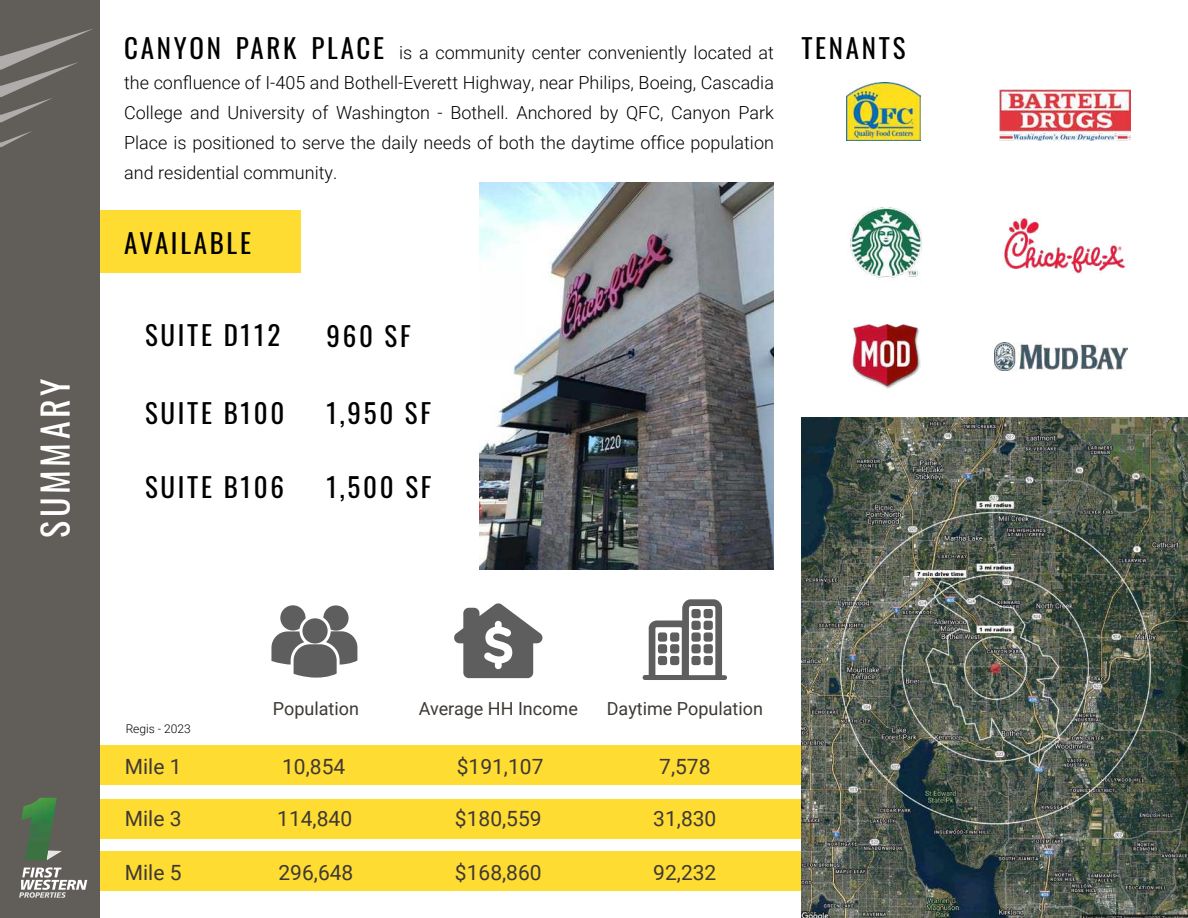
<style>
.page{position:relative;width:1188px;height:918px;background:#fff}
.page>*{position:absolute;margin:0;border:0;box-sizing:border-box;transform-origin:0 0}
.t1{font:36px "Oswald";letter-spacing:.1em;color:#fff}
.t2{font:27px "Oswald";letter-spacing:.1em;color:#000}
.t3{font:21px "Roboto";color:#3e3935}
.t4{font:300 18px/30px "Roboto";color:#000;text-align:justify}
.t5{font:18px "Roboto";color:#3e3935}
.t6{font:300 12px "Roboto";color:#000}
.s1{font-family:"Oswald";font-weight:400;font-size:27px}
</style>
<div class="page">
<div style="left:100px;top:210px;width:200px;height:63px;background:#ffdc32"></div>
<div style="left:89px;top:799px;width:712px;height:39px;background:#ffdc32"></div>
<div style="left:89px;top:851px;width:712px;height:40px;background:#ffdc32"></div>
<div style="left:89px;top:745px;width:712px;height:39px;background:#ffdc32"></div>
<svg style="left:643px;top:599px;width:84px;height:81px"></svg>
<div style="left:691px;top:609px;width:10px;height:9px;background:#5e5e5e;border-radius:3px"></div>
<div style="left:691px;top:621px;width:10px;height:9px;background:#5e5e5e;border-radius:3px"></div>
<div style="left:691px;top:632px;width:10px;height:10px;background:#5e5e5e;border-radius:3px"></div>
<div style="left:704px;top:609px;width:9px;height:9px;background:#5e5e5e;border-radius:3px"></div>
<div style="left:704px;top:621px;width:9px;height:9px;background:#5e5e5e;border-radius:3px"></div>
<div style="left:704px;top:632px;width:9px;height:10px;background:#5e5e5e;border-radius:3px"></div>
<div style="left:691px;top:644px;width:10px;height:9px;background:#5e5e5e;border-radius:3px"></div>
<div style="left:691px;top:656px;width:10px;height:9px;background:#5e5e5e;border-radius:3px"></div>
<div style="left:704px;top:644px;width:9px;height:9px;background:#5e5e5e;border-radius:3px"></div>
<div style="left:704px;top:656px;width:9px;height:9px;background:#5e5e5e;border-radius:3px"></div>
<div style="left:658px;top:632px;width:9px;height:10px;background:#5e5e5e;border-radius:3px"></div>
<div style="left:670px;top:632px;width:9px;height:10px;background:#5e5e5e;border-radius:3px"></div>
<div style="left:658px;top:644px;width:9px;height:9px;background:#5e5e5e;border-radius:3px"></div>
<div style="left:658px;top:656px;width:9px;height:9px;background:#5e5e5e;border-radius:3px"></div>
<div style="left:670px;top:644px;width:9px;height:9px;background:#5e5e5e;border-radius:3px"></div>
<div style="left:670px;top:656px;width:9px;height:9px;background:#5e5e5e;border-radius:3px"></div>
<svg style="left:454px;top:603px;width:88px;height:75px"></svg>
<svg style="left:271px;top:605px;width:86px;height:73px"></svg>
<div style="left:0;top:0;width:100px;height:918px;background:#615d59"></div>
<svg style="left:19px;top:867px;width:68px;height:31px"></svg>
<svg style="left:57px;top:850px;width:5px;height:4px"></svg>
<img style="left:21px;top:798px;width:36px;height:62px">
<svg style="left:0;top:29px;width:93px;height:94px"></svg>
<svg style="left:0;top:131px;width:32px;height:16px"></svg>
<img style="left:847px;top:82px;width:73px;height:58px">
<img style="left:999px;top:89px;width:131px;height:51px">
<img style="left:850px;top:207px;width:72px;height:71px">
<img style="left:852px;top:324px;width:68px;height:65px">
<img style="left:995px;top:343px;width:132px;height:28px">
<img style="left:480px;top:183px;width:294px;height:386px">
<img style="left:1004px;top:217px;width:123px;height:57px">
<img style="left:801px;top:418px;width:387px;height:500px">
<h1 class="t1" style="left:23px;top:538px;width:161px;rotate:-90deg">SUMMARY</h1>
<p class="t4" style="left:124px;top:37px;width:651px"><span class="s1">CANYON PARK PLACE</span> is a community center conveniently located at the confluence of I-405 and Bothell-Everett Highway, near Philips, Boeing, Cascadia College and University of Washington - Bothell. Anchored by QFC, Canyon Park Place is positioned to serve the daily needs of both the daytime office population and residential community.</p>
<h2 class="t2" style="left:124px;top:219px;width:128px">AVAILABLE</h2>
<h2 class="t2" style="left:801px;top:24px;width:106px">TENANTS</h2>
<h2 class="t2" style="left:145px;top:311px;width:137px">SUITE D112</h2>
<h2 class="t2" style="left:327px;top:312px;width:86px">960 SF</h2>
<h2 class="t2" style="left:145px;top:389px;width:141px">SUITE B100</h2>
<h2 class="t2" style="left:327px;top:389px;width:106px">1,950 SF</h2>
<h2 class="t2" style="left:145px;top:463px;width:141px">SUITE B106</h2>
<h2 class="t2" style="left:327px;top:463px;width:106px">1,500 SF</h2>
<p class="t6" style="left:126px;top:720px;width:67px">Regis - 2023</p>
<p class="t3" style="left:125px;top:751px;width:58px">Mile 1</p>
<p class="t3" style="left:125px;top:804px;width:58px">Mile 3</p>
<p class="t3" style="left:125px;top:858px;width:58px">Mile 5</p>
<p class="t5" style="left:273px;top:696px;width:88px">Population</p>
<p class="t5" style="left:419px;top:696px;width:161px">Average HH Income</p>
<p class="t5" style="left:607px;top:696px;width:158px">Daytime Population</p>
<p class="t3" style="left:282px;top:751px;width:65px">10,854</p>
<p class="t3" style="left:457px;top:751px;width:88px">$191,107</p>
<p class="t3" style="left:659px;top:751px;width:53px">7,578</p>
<p class="t3" style="left:277px;top:804px;width:76px">114,840</p>
<p class="t3" style="left:455px;top:804px;width:88px">$180,559</p>
<p class="t3" style="left:653px;top:804px;width:65px">31,830</p>
<p class="t3" style="left:278px;top:858px;width:76px">296,648</p>
<p class="t3" style="left:455px;top:858px;width:88px">$168,860</p>
<p class="t3" style="left:653px;top:858px;width:65px">92,232</p>
</div>
